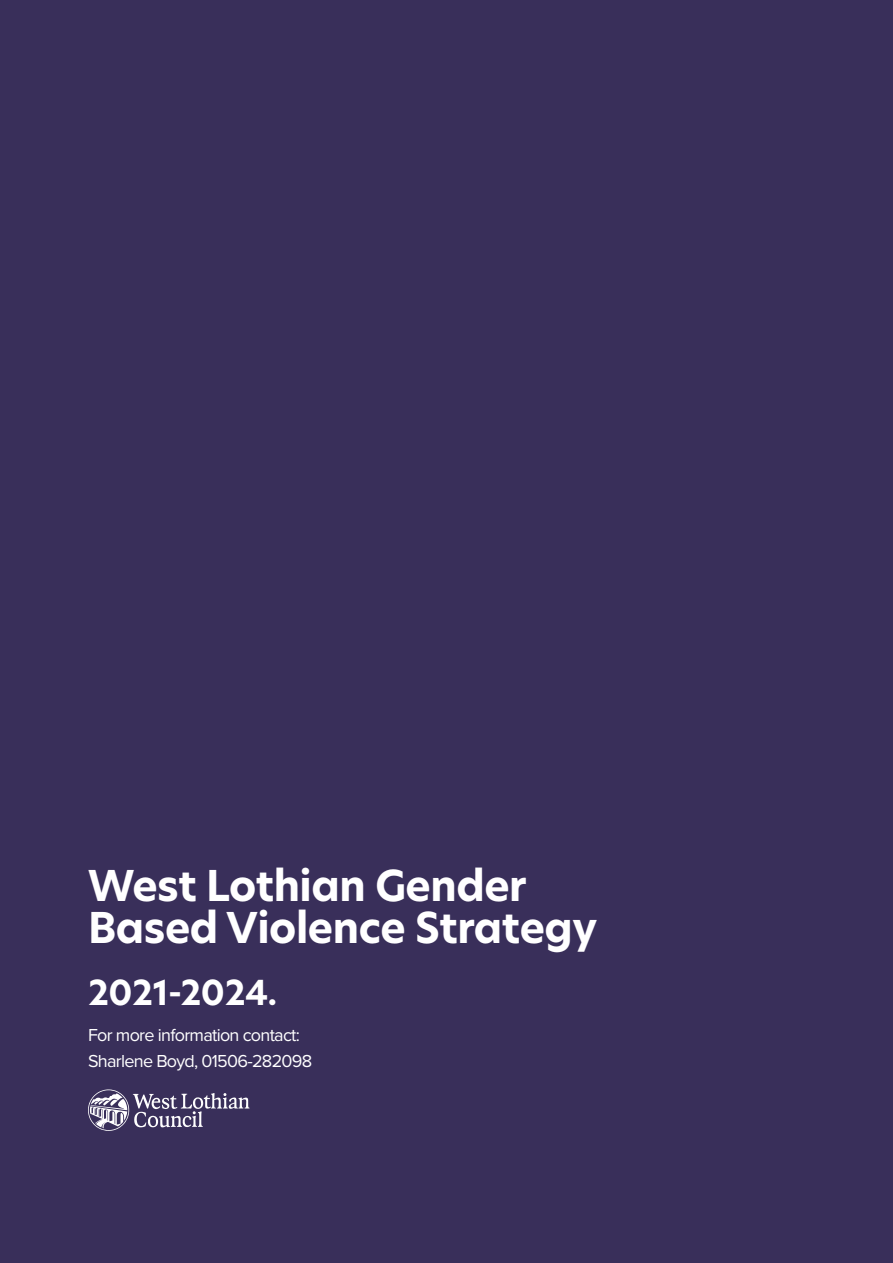
<style>
.page{position:relative;width:893px;height:1263px;background:#392f5a}
.page>*{position:absolute;margin:0;border:0;box-sizing:border-box;transform-origin:0 0}
.t1{font:700 41.7px/42.8px "Hero New";letter-spacing:-.01em;color:#fff}
.t2{font:700 33.75px "Hero New";letter-spacing:-.01em;color:#fff}
.t3{font:18px "Proxima Nova";letter-spacing:-.04em;color:#fff}
</style>
<div class="page">
<svg style="left:88px;top:1089px;width:161px;height:42px"></svg>
<p class="t1" style="left:88px;top:864px;width:511px">West Lothian Gender<br>Based Violence Strategy</p>
<p class="t2" style="left:88px;top:970px;width:191px">2021-2024.</p>
<p class="t3" style="left:88px;top:1022px;width:213px">For more information contact:</p>
<p class="t3" style="left:88px;top:1047px;width:226px">Sharlene Boyd, 01506-282098</p>
</div>
